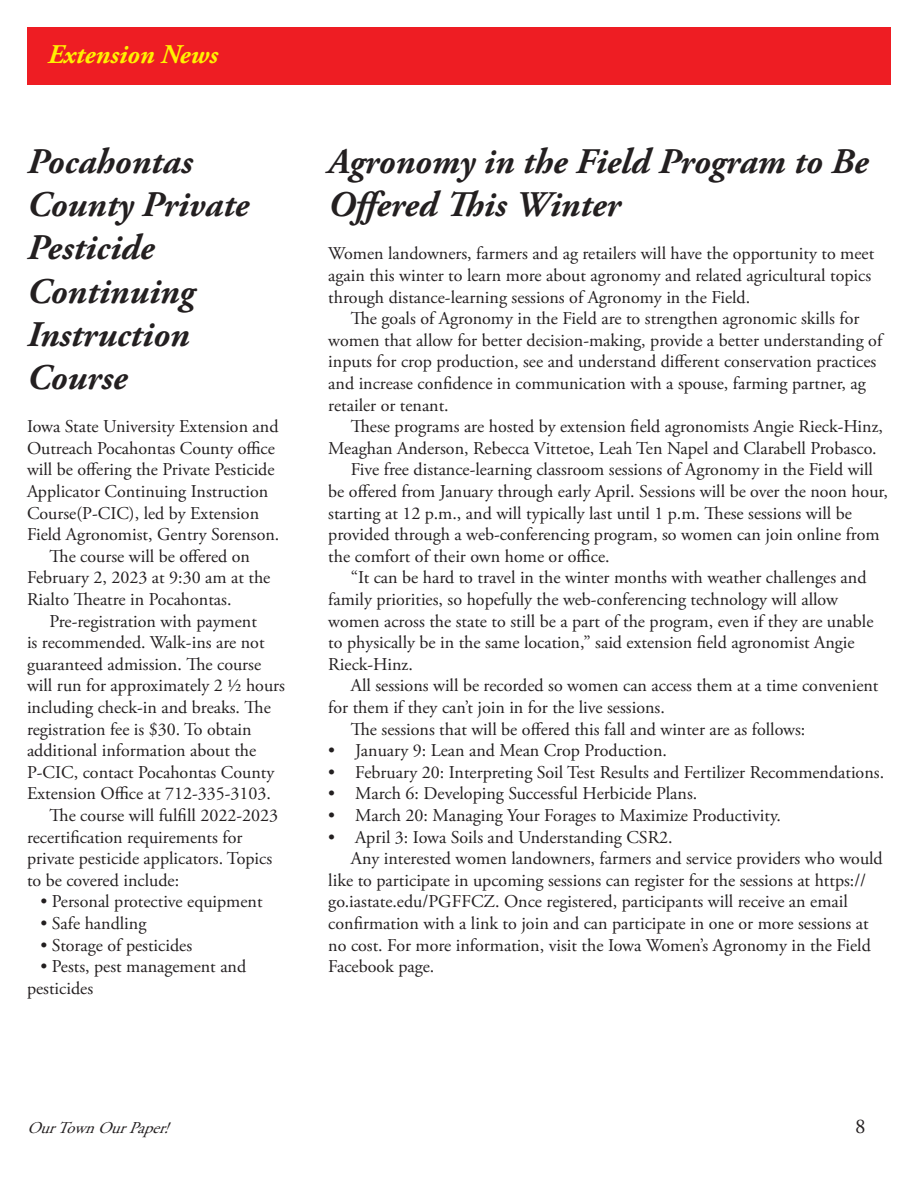
<style>
.page{position:relative;width:918px;height:1188px;background:#fff}
.page>*{position:absolute;margin:0;border:0;box-sizing:border-box;transform-origin:0 0}
.t1{font:italic 700 36px/43.2px "Adobe Garamond Pro";color:#231f20}
.t2{font:italic 700 27px "Adobe Garamond Pro";color:#fff101}
.t3{font:21px "Adobe Garamond Pro";color:#231f20}
.t4{font:18px/21.6px "Adobe Garamond Pro";color:#231f20}
.t5{font:italic 16.5px "Adobe Garamond Pro";color:#231f20}
</style>
<div class="page">
<div style="left:27px;top:27px;width:864px;height:58px;background:#ee1d23"></div>
<h2 class="t2" style="left:48px;top:39px;width:172px">Extension News</h2>
<h1 class="t1" style="left:27px;top:141px;width:224px">Pocahontas<br>County Private<br>Pesticide<br>Continuing<br>Instruction<br>Course</h1>
<p class="t4" style="left:27px;top:416px;width:253px">Iowa State University Extension and</p>
<p class="t4" style="left:27px;top:438px;width:249px">Outreach Pocahontas County office</p>
<p class="t4" style="left:27px;top:460px;width:249px">will be offering the Private Pesticide</p>
<p class="t4" style="left:27px;top:481px;width:243px">Applicator Continuing Instruction</p>
<p class="t4" style="left:27px;top:503px;width:234px">Course(P-CIC), led by Extension</p>
<p class="t4" style="left:27px;top:524px;width:254px">Field Agronomist, Gentry Sorenson.</p>
<p class="t4" style="left:50px;top:546px;width:202px">The course will be offered on</p>
<p class="t4" style="left:27px;top:568px;width:245px">February 2, 2023 at 9:30 am at the</p>
<p class="t4" style="left:27px;top:589px;width:206px">Rialto Theatre in Pocahontas.</p>
<p class="t4" style="left:50px;top:611px;width:209px">Pre-registration with payment</p>
<p class="t4" style="left:27px;top:632px;width:239px">is recommended. Walk-ins are not</p>
<p class="t4" style="left:27px;top:654px;width:236px">guaranteed admission. The course</p>
<p class="t4" style="left:27px;top:676px;width:260px">will run for approximately 2 ½ hours</p>
<p class="t4" style="left:27px;top:697px;width:245px">including check-in and breaks. The</p>
<p class="t4" style="left:27px;top:719px;width:226px">registration fee is $30. To obtain</p>
<p class="t4" style="left:27px;top:740px;width:231px">additional information about the</p>
<p class="t4" style="left:27px;top:762px;width:249px">P-CIC, contact Pocahontas County</p>
<p class="t4" style="left:27px;top:784px;width:246px">Extension Office at 712-335-3103.</p>
<p class="t4" style="left:50px;top:805px;width:230px">The course will fulfill 2022-2023</p>
<p class="t4" style="left:27px;top:827px;width:217px">recertification requirements for</p>
<p class="t4" style="left:27px;top:848px;width:247px">private pesticide applicators. Topics</p>
<p class="t4" style="left:27px;top:870px;width:154px">to be covered include:</p>
<p class="t4" style="left:40px;top:892px;width:224px">• Personal protective equipment</p>
<p class="t4" style="left:40px;top:913px;width:107px">• Safe handling</p>
<p class="t4" style="left:40px;top:935px;width:153px">• Storage of pesticides</p>
<p class="t4" style="left:27px;top:956px;width:221px;text-indent:14px">• Pests, pest management and pesticides</p>
<h1 class="t1" style="left:328px;top:141px;width:541px">Agronomy in the Field Program to Be<br>Offered This Winter</h1>
<p class="t4" style="left:328px;top:244px;width:547px">Women landowners, farmers and ag retailers will have the opportunity to meet again this winter to learn more about agronomy and related agricultural topics through distance-learning sessions of Agronomy in the Field.</p>
<p class="t4" style="left:328px;top:308px;width:555px;text-indent:22px">The goals of Agronomy in the Field are to strengthen agronomic skills for women that allow for better decision-making, provide a better understanding of inputs for crop production, see and understand different conservation practices and increase confidence in communication with a spouse, farming partner, ag retailer or tenant.</p>
<p class="t4" style="left:351px;top:416px;width:534px">These programs are hosted by extension field agronomists Angie Rieck-Hinz,</p>
<p class="t4" style="left:328px;top:438px;width:550px">Meaghan Anderson, Rebecca Vittetoe, Leah Ten Napel and Clarabell Probasco.</p>
<p class="t4" style="left:351px;top:460px;width:524px">Five free distance-learning classroom sessions of Agronomy in the Field will</p>
<p class="t4" style="left:328px;top:481px;width:561px">be offered from January through early April. Sessions will be over the noon hour,</p>
<p class="t4" style="left:328px;top:503px;width:525px">starting at 12 p.m., and will typically last until 1 p.m. These sessions will be</p>
<p class="t4" style="left:328px;top:524px;width:553px">provided through a web-conferencing program, so women can join online from</p>
<p class="t4" style="left:328px;top:546px;width:283px">the comfort of their own home or office.</p>
<p class="t4" style="left:351px;top:568px;width:517px">“It can be hard to travel in the winter months with weather challenges and</p>
<p class="t4" style="left:328px;top:589px;width:511px">family priorities, so hopefully the web-conferencing technology will allow</p>
<p class="t4" style="left:328px;top:611px;width:547px">women across the state to still be a part of the program, even if they are unable</p>
<p class="t4" style="left:328px;top:632px;width:528px">to physically be in the same location,” said extension field agronomist Angie</p>
<p class="t4" style="left:328px;top:654px;width:86px">Rieck-Hinz.</p>
<p class="t4" style="left:351px;top:676px;width:529px">All sessions will be recorded so women can access them at a time convenient</p>
<p class="t4" style="left:328px;top:697px;width:338px">for them if they can’t join in for the live sessions.</p>
<p class="t4" style="left:351px;top:719px;width:456px">The sessions that will be offered this fall and winter are as follows:</p>
<p class="t4" style="left:328px;top:740px;width:340px">• January 9: Lean and Mean Crop Production.</p>
<p class="t4" style="left:328px;top:762px;width:557px">• February 20: Interpreting Soil Test Results and Fertilizer Recommendations.</p>
<p class="t4" style="left:328px;top:784px;width:370px">• March 6: Developing Successful Herbicide Plans.</p>
<p class="t4" style="left:328px;top:805px;width:454px">• March 20: Managing Your Forages to Maximize Productivity.</p>
<p class="t4" style="left:328px;top:827px;width:346px">• April 3: Iowa Soils and Understanding CSR2.</p>
<p class="t4" style="left:351px;top:848px;width:534px">Any interested women landowners, farmers and service providers who would</p>
<p class="t4" style="left:328px;top:870px;width:539px">like to participate in upcoming sessions can register for the sessions at https://</p>
<p class="t4" style="left:328px;top:892px;width:521px">go.iastate.edu/PGFFCZ. Once registered, participants will receive an email</p>
<p class="t4" style="left:328px;top:913px;width:542px">confirmation with a link to join and can participate in one or more sessions at</p>
<p class="t4" style="left:328px;top:935px;width:544px">no cost. For more information, visit the Iowa Women’s Agronomy in the Field</p>
<p class="t4" style="left:328px;top:956px;width:108px">Facebook page.</p>
<p class="t5" style="left:27px;top:1118px;width:151px">OurTownOurPaper!</p>
<p class="t3" style="left:855px;top:1114px;width:12px">8</p>
</div>
